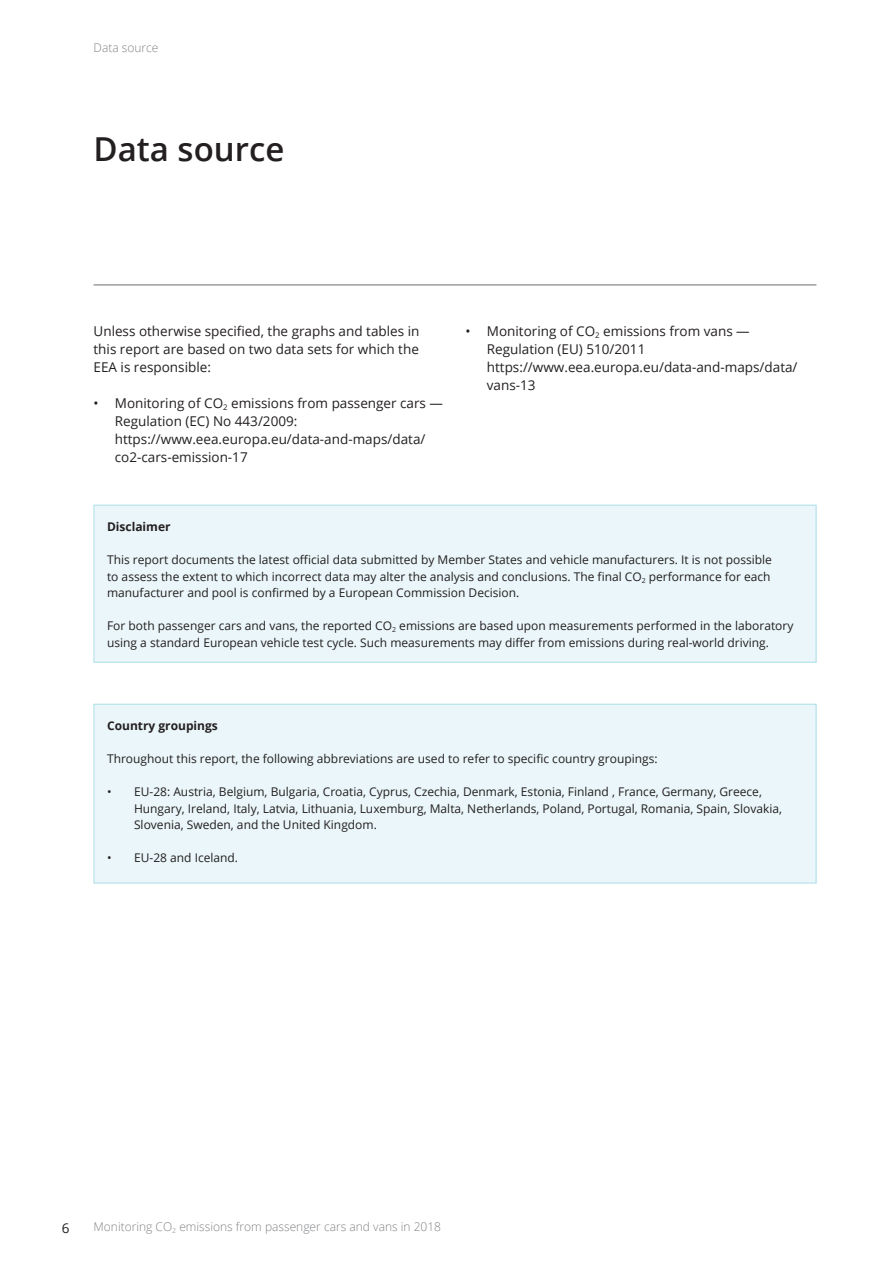
<style>
.page{position:relative;width:893px;height:1263px;background:#fff}
.page>*{position:absolute;margin:0;border:0;box-sizing:border-box;transform-origin:0 0}
.Chaptertitle{font:600 33px "Open Sans";color:#231f20}
.Body_Text{font:13.5px/18px "Open Sans";color:#231f20}
.Box_text{font:12px/16.5px "Open Sans";color:#231f20}
.t1{font:300 12px "Open Sans";color:#808285}
.Box_Text_Heading{font:700 12px "Open Sans";color:#231f20}
</style>
<div class="page">
<hr style="left:94px;top:285px;width:722px;height:1px;background:#6c6d70">
<div style="left:94px;top:704px;width:722px;height:179px;background:#eaf6f9"></div>
<div style="left:94px;top:704px;width:722px;height:179px;border:1px solid #addfe8"></div>
<div style="left:94px;top:505px;width:722px;height:157px;background:#eaf6f9"></div>
<div style="left:94px;top:505px;width:722px;height:158px;border:1px solid #addfe8"></div>
<p class="t1" style="left:94px;top:40px;width:66px">Data source</p>
<p class="Chaptertitle" style="left:94px;top:127px;width:192px">Data source</p>
<p class="Body_Text" style="left:94px;top:322px;width:327px;text-align:justify">Unless otherwise specified, the graphs and tables in this report are based on two data sets for which the EEA is responsible:</p>
<p class="Body_Text" style="left:115px;top:394px;width:330px;text-indent:-21px">• Monitoring of CO<sub>2</sub> emissions from passenger cars — Regulation (EC) No 443/2009: https://www.eea.europa.eu/data-and-maps/data/ co2-cars-emission-17</p>
<p class="Body_Text" style="left:487px;top:322px;width:312px;text-indent:-21px">• Monitoring of CO<sub>2</sub> emissions from vans —<br>Regulation (EU) 510/2011 https://www.eea.europa.eu/data-and-maps/data/ vans-13</p>
<p class="Box_Text_Heading" style="left:107px;top:518px;width:65px">Disclaimer</p>
<p class="Box_text" style="left:107px;top:551px;width:666px;text-align:justify">This report documents the latest official data submitted by Member States and vehicle manufacturers. It is not possible to assess the extent to which incorrect data may alter the analysis and conclusions. The final CO<sub>2</sub> performance for each manufacturer and pool is confirmed by a European Commission Decision.</p>
<p class="Box_text" style="left:107px;top:617px;width:688px">For both passenger cars and vans, the reported CO<sub>2</sub> emissions are based upon measurements performed in the laboratory using a standard European vehicle test cycle. Such measurements may differ from emissions during real-world driving.</p>
<p class="Box_Text_Heading" style="left:107px;top:717px;width:112px">Country groupings</p>
<p class="Box_text" style="left:107px;top:750px;width:552px">Throughout this report, the following abbreviations are used to refer to specific country groupings:</p>
<p class="Box_text" style="left:134px;top:783px;width:649px;text-indent:-27px">• EU-28: Austria, Belgium, Bulgaria, Croatia, Cyprus, Czechia, Denmark, Estonia, Finland , France, Germany, Greece,<br>Hungary, Ireland, Italy, Latvia, Lithuania, Luxemburg, Malta, Netherlands, Poland, Portugal, Romania, Spain, Slovakia,<br>Slovenia, Sweden, and the United Kingdom.</p>
<p class="Box_text" style="left:107px;top:849px;width:133px">• EU-28 and Iceland.</p>
<p class="Body_Text" style="left:62px;top:1219px;width:9px">6</p>
<p class="t1" style="left:94px;top:1218px;width:349px">Monitoring CO<sub>2</sub> emissions from passenger cars and vans in 2018</p>
</div>
